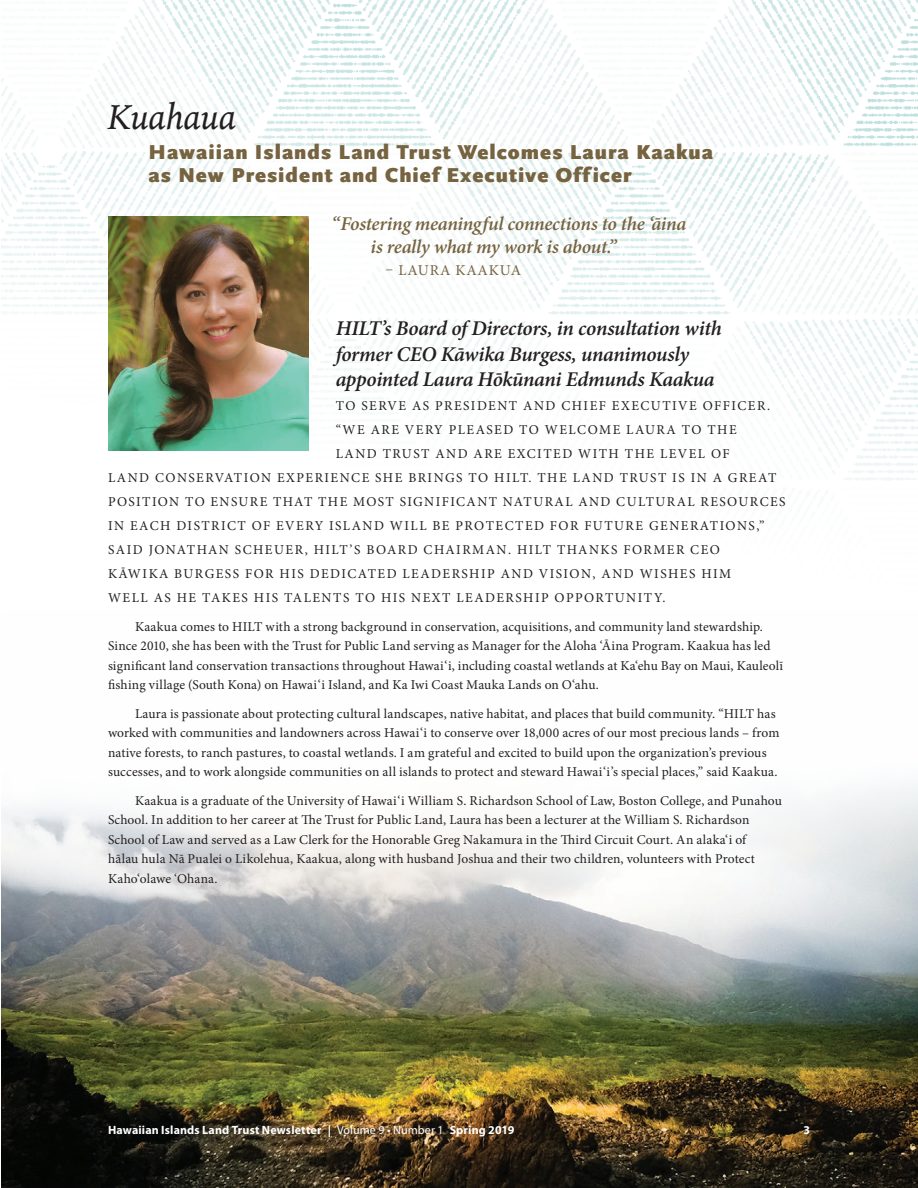
<style>
.page{position:relative;width:918px;height:1188px;background:#fff}
.page>*{position:absolute;margin:0;border:0;box-sizing:border-box;transform-origin:0 0}
.section_title{font:italic 36px "Iowan Old Style";color:#231f20}
.t1{font:italic 600 21px/25.5px "Minion Pro";letter-spacing:-.015em;color:#231f20}
.section-_subtitle{font:900 21px/22.5px "Scala Sans Pro";letter-spacing:.05em;color:#766340}
.t2{font:italic 600 19.5px/22.5px "Minion Pro";letter-spacing:-.015em;color:#766340}
.t3{font:15px "Minion Pro";letter-spacing:.06em;color:#766340}
.txt{font:13.5px/19.5px "Minion Pro";letter-spacing:.02em;color:#231f20}
.txt-2{font:13.5px "Minion Pro";letter-spacing:.11em;color:#231f20}
.txt-3{font:13.5px "Minion Pro";letter-spacing:.105em;color:#231f20}
.tni{font:700 12px "Myriad Pro";letter-spacing:.01em;color:#fff}
.s1{font-weight:400}
</style>
<div class="page">
<img style="left:1px;top:0;width:917px;height:481px">
<img style="left:1px;top:784px;width:917px;height:404px">
<img style="left:108px;top:216px;width:201px;height:234px">
<p class="section_title" style="left:108px;top:85px;width:130px">Kuahaua</p>
<p class="section-_subtitle" style="left:148px;top:141px;width:566px">Hawaiian Islands Land Trust Welcomes Laura Kaakua as New President and Chief Executive Officer</p>
<p class="t2" style="left:371px;top:212px;width:317px;text-indent:-39px">“Fostering meaningful connections to the ‘āina is really what my work is about.”</p>
<p class="t3" style="left:386px;top:260px;width:137px">– LAURA KAAKUA</p>
<p class="t1" style="left:336px;top:316px;width:388px">HILT’s Board of Directors, in consultation with former CEO Kāwika Burgess, unanimously appointed Laura Hōkūnani Edmunds Kaakua</p>
<p class="txt-2" style="left:336px;top:397px;width:436px">TO SERVE AS PRESIDENT AND CHIEF EXECUTIVE OFFICER.</p>
<p class="txt-2" style="left:336px;top:421px;width:402px">“WE ARE VERY PLEASED TO WELCOME LAURA TO THE</p>
<p class="txt-2" style="left:336px;top:445px;width:395px">LAND TRUST AND ARE EXCITED WITH THE LEVEL OF</p>
<p class="txt-2" style="left:108px;top:469px;width:670px">LAND CONSERVATION EXPERIENCE SHE BRINGS TO HILT. THE LAND TRUST IS IN A GREAT</p>
<p class="txt-3" style="left:108px;top:493px;width:679px">POSITION TO ENSURE THAT THE MOST SIGNIFICANT NATURAL AND CULTURAL RESOURCES</p>
<p class="txt-2" style="left:108px;top:517px;width:658px">IN EACH DISTRICT OF EVERY ISLAND WILL BE PROTECTED FOR FUTURE GENERATIONS,”</p>
<p class="txt-2" style="left:108px;top:541px;width:613px">SAID JONATHAN SCHEUER, HILT’S BOARD CHAIRMAN. HILT THANKS FORMER CEO</p>
<p class="txt-2" style="left:108px;top:565px;width:625px">KĀWIKA BURGESS FOR HIS DEDICATED LEADERSHIP AND VISION, AND WISHES HIM</p>
<p class="txt-2" style="left:108px;top:589px;width:559px">WELL AS HE TAKES HIS TALENTS TO HIS NEXT LEADERSHIP OPPORTUNITY.</p>
<p class="txt" style="left:108px;top:617px;width:677px;text-indent:27px">Kaakua comes to HILT with a strong background in conservation, acquisitions, and community land stewardship.<br>Since 2010, she has been with the Trust for Public Land serving as Manager for the Aloha ‘Āina Program. Kaakua has led significant land conservation transactions throughout Hawai‘i, including coastal wetlands at Ka‘ehu Bay on Maui, Kauleolī fishing village (South Kona) on Hawai‘i Island, and Ka Iwi Coast Mauka Lands on O‘ahu.</p>
<p class="txt" style="left:108px;top:704px;width:673px;text-indent:27px">Laura is passionate about protecting cultural landscapes, native habitat, and places that build community. “HILT has worked with communities and landowners across Hawai‘i to conserve over 18,000 acres of our most precious lands – from native forests, to ranch pastures, to coastal wetlands. I am grateful and excited to build upon the organization’s previous successes, and to work alongside communities on all islands to protect and steward Hawai‘i’s special places,” said Kaakua.</p>
<p class="txt" style="left:108px;top:791px;width:675px;text-indent:27px">Kaakua is a graduate of the University of Hawai‘i William S. Richardson School of Law, Boston College, and Punahou School. In addition to her career at The Trust for Public Land, Laura has been a lecturer at the William S. Richardson School of Law and served as a Law Clerk for the Honorable Greg Nakamura in the Third Circuit Court. An alaka‘i of<br>hālau hula Nā Pualei o Likolehua, Kaakua, along with husband Joshua and their two children, volunteers with Protect Kaho‘olawe ‘Ohana.</p>
<p class="tni" style="left:108px;top:1122px;width:408px">Hawaiian Islands Land Trust Newsletter | <span class="s1">Volume 9 • Number 1</span> Spring 2019</p>
<p class="tni" style="left:803px;top:1122px;width:8px">3</p>
</div>
